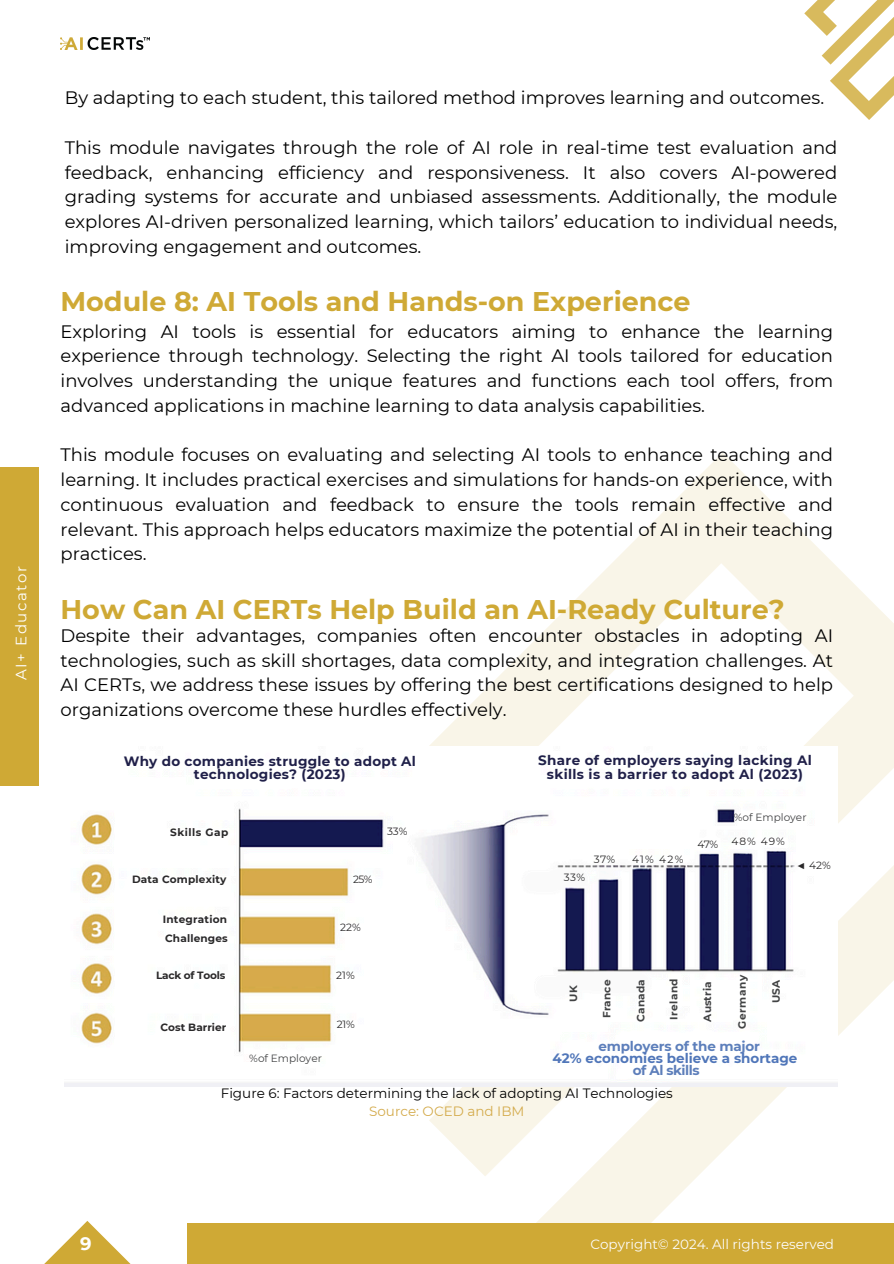
<style>
.page{position:relative;width:894px;height:1264px;background:#fff}
.page>*{position:absolute;margin:0;border:0;box-sizing:border-box;transform-origin:0 0}
.t1{font:700 27px "Montserrat";color:#cfa935}
.t2{font:18px/24.8px "Montserrat";color:#000;text-align:justify}
.t3{font:700 18px "Montserrat";color:#fff}
.t4{font:15px "Montserrat";letter-spacing:.1em;color:#fff}
.t5{font:700 13.5px/13.5px "Montserrat";letter-spacing:.025em;color:#202049;text-align:center}
.t6{font:13.5px/18px "Montserrat";color:#000;text-align:center}
.t7{font:13.5px "Montserrat";color:#fdfdfd}
.t8{font:700 13.5px "Montserrat";color:#5076b9}
.t9{font:700 13.5px "Montserrat";letter-spacing:-.01em;color:#5d7fbb}
.t10{font:700 13.5px "Montserrat";letter-spacing:-.03em;color:#5d7eba}
.t11{font:700 10.5px "Montserrat";letter-spacing:.015em;color:#2a292a}
.t12{font:10.5px "Montserrat";letter-spacing:.01em;color:#2a292a}
.t13{font:700 10.5px "Montserrat";letter-spacing:.01em;color:#424344}
.t14{font:10.5px "Montserrat";color:#424344}
.t15{font:700 10.5px "Montserrat";letter-spacing:-.02em;color:#2a292a}
.t16{font:700 10.5px "Montserrat";letter-spacing:.05em;color:#2a292a}
.t17{font:700 10.5px "Montserrat";letter-spacing:.045em;color:#424344}
.t18{font:700 10.5px "Montserrat";letter-spacing:.055em;color:#424344}
.s1{font-family:"Liberation Serif"}
.s2{color:#d4ab4c}
</style>
<div class="page">
<svg style="left:320px;top:453px;width:573px;height:718px"></svg>
<svg style="left:480px;top:794px;width:413px;height:428px"></svg>
<svg style="left:804px;top:0;width:89px;height:120px"></svg>
<svg style="left:45px;top:1221px;width:85px;height:42px"></svg>
<div style="left:187px;top:1222px;width:706px;height:41px;background:#cfa935"></div>
<div style="left:0;top:467px;width:39px;height:318px;background:#cfa935"></div>
<img style="left:60px;top:37px;width:89px;height:13px">
<img style="left:65px;top:747px;width:771px;height:339px">
<p class="t4" style="left:12px;top:680px;width:115px;rotate:-90deg">AI+ Educator</p>
<h2 class="t2" style="left:65px;top:86px;width:760px">By adapting to each student, this tailored method improves learning and outcomes.</h2>
<h2 class="t2" style="left:65px;top:135px;width:773px">This module navigates through the role of AI role in real-time test evaluation and feedback, enhancing efficiency and responsiveness. It also covers AI-powered grading systems for accurate and unbiased assessments. Additionally, the module explores AI-driven personalized learning, which tailors’ education to individual needs, improving engagement and outcomes.</h2>
<h2 class="t1" style="left:60px;top:284px;width:631px">Module 8: AI Tools and Hands-on Experience</h2>
<h2 class="t2" style="left:60px;top:319px;width:773px">Exploring AI tools is essential for educators aiming to enhance the learning experience through technology. Selecting the right AI tools tailored for education involves understanding the unique features and functions each tool offers, from advanced applications in machine learning to data analysis capabilities.</h2>
<p class="t2" style="left:60px;top:442px;width:773px">This module focuses on evaluating and selecting AI tools to enhance teaching and learning. It includes practical exercises and simulations for hands-on experience, with continuous evaluation and feedback to ensure the tools remain effective and relevant. This approach helps educators maximize the potential of AI in their teaching practices.</p>
<h4 class="t1" style="left:60px;top:593px;width:725px">How Can AI CERTs Help Build an AI-Ready Culture?</h4>
<h1 class="t2" style="left:60px;top:623px;width:773px">Despite their advantages, companies often encounter obstacles in adopting AI technologies, such as skill shortages, data complexity, and integration challenges. At AI CERTs, we address these issues by offering the best certifications designed to help organizations overcome these hurdles effectively.</h1>
<h2 class="t5" style="left:124px;top:754px;width:294px">Why do companies struggle to adopt Al technologies? (2023)</h2>
<p class="t5" style="left:538px;top:753px;width:275px">Share of employers saying lacking Al skills is a barrier to adopt Al (2023)</p>
<h3 class="t14" style="left:733px;top:811px;width:74px">%of Employer</h3>
<p class="t12" style="left:697px;top:837px;width:22px">47%</p>
<h6 class="t12" style="left:731px;top:834px;width:55px">48% 49%</h6>
<p class="t12" style="left:593px;top:852px;width:23px">37%</p>
<h6 class="t12" style="left:631px;top:852px;width:53px">41% 42%</h6>
<h6 class="t16" style="left:170px;top:826px;width:60px">Skills Gap</h6>
<h6 class="t12" style="left:387px;top:825px;width:22px">33%</h6>
<p class="t12" style="left:795px;top:858px;width:37px"><span class="s1">◄</span> 42%</p>
<h6 class="t11" style="left:132px;top:872px;width:96px">Data Complexity</h6>
<h6 class="t12" style="left:353px;top:872px;width:21px">25%</h6>
<h6 class="t11" style="left:163px;top:913px;width:66px">Integration</h6>
<h5 class="t11" style="left:165px;top:931px;width:64px">Challenges</h5>
<p class="t12" style="left:340px;top:921px;width:22px">22%</p>
<p class="t15" style="left:156px;top:969px;width:71px">Lack of Tools</p>
<p class="t12" style="left:336px;top:968px;width:20px">21%</p>
<p class="t11" style="left:160px;top:1020px;width:67px">Cost Barrier</p>
<p class="t12" style="left:337px;top:1017px;width:19px">21%</p>
<p class="t14" style="left:249px;top:1052px;width:74px">%of Employer</p>
<h3 class="t12" style="left:564px;top:870px;width:23px">33%</h3>
<h5 class="t13" style="left:567px;top:1001px;width:18px;rotate:-90deg">UK</h5>
<h6 class="t13" style="left:600px;top:1018px;width:40px;rotate:-90deg">France</h6>
<h6 class="t13" style="left:634px;top:1021px;width:44px;rotate:-90deg">Canada</h6>
<p class="t17" style="left:667px;top:1019px;width:43px;rotate:-90deg">Ireland</p>
<h6 class="t13" style="left:701px;top:1021px;width:42px;rotate:-90deg">Austria</h6>
<p class="t18" style="left:735px;top:1028px;width:55px;rotate:-90deg">Germany</p>
<h6 class="t13" style="left:769px;top:1003px;width:25px;rotate:-90deg">USA</h6>
<p class="t9" style="left:598px;top:1038px;width:163px">employers of the major</p>
<h3 class="t8" style="left:552px;top:1049px;width:246px">42% economies believe a shortage</h3>
<p class="t10" style="left:632px;top:1061px;width:68px">of Al skills</p>
<h3 class="t6" style="left:221px;top:1084px;width:453px">Figure 6: Factors determining the lack of adopting AI Technologies<br><span class="s2">Source: OCED and IBM</span></h3>
<h2 class="t3" style="left:80px;top:1232px;width:13px">9</h2>
<p class="t7" style="left:590px;top:1235px;width:245px">Copyright© 2024. All rights reserved</p>
</div>
